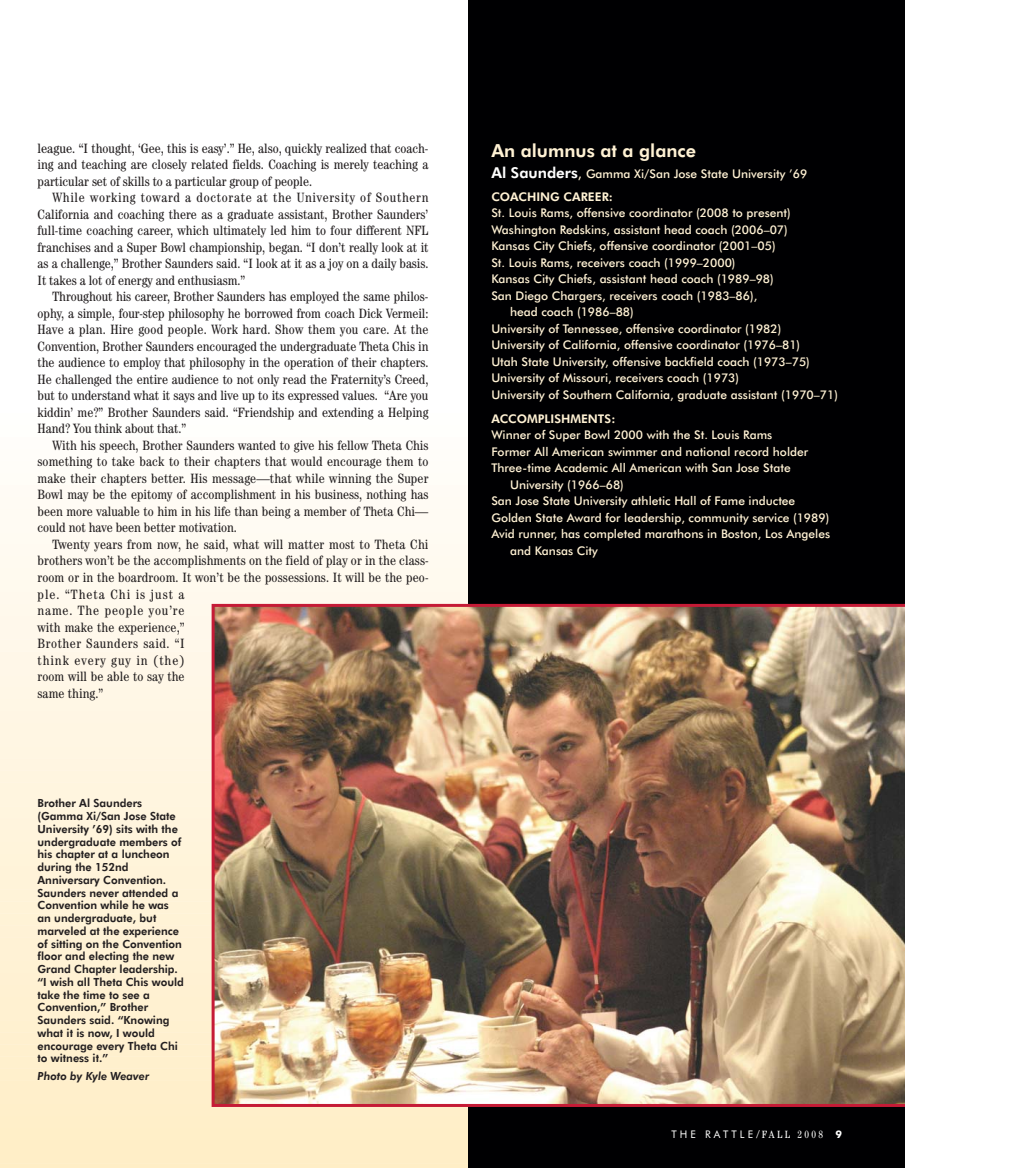
<style>
.page{position:relative;width:1013px;height:1168px;background:#fff}
.page>*{position:absolute;margin:0;border:0;box-sizing:border-box;transform-origin:0 0}
.t1{font:800 18px "Futura BT";color:#fff2d4}
.t2{font:condensed 13.5px/16.5px "Century";letter-spacing:.01em;color:#231f20;text-align:justify}
.t3{font:500 12px/22.5px "Futura BT";color:#fff2d4}
.t4{font:800 12px "Futura BT";color:#fff2d4}
.t5{font:800 11.25px/12.8px "Futura BT";color:#231f20}
.t6{font:italic 800 11.25px "Futura BT";color:#231f20}
.t7{font:10.5px "Futura BT";letter-spacing:.295em;color:#fff}
.s1{font-weight:800;font-size:15px;color:#fff}
.s2{font-size:13.5px}
.s3{font-weight:800}
.s4{font-family:"Century";font-stretch:condensed;font-size:11.25px}
.s5{font-family:"Century";font-stretch:condensed}
.s6{font-weight:700}
</style>
<div class="page">
<div style="left:0;top:1163px;width:473px;height:5px;background:#ffeec6"></div>
<div style="left:0;top:1151px;width:473px;height:13px;background:#ffeec7"></div>
<div style="left:0;top:1139px;width:473px;height:13px;background:#ffeec7"></div>
<div style="left:0;top:1127px;width:473px;height:13px;background:#ffefc8"></div>
<div style="left:0;top:1115px;width:473px;height:14px;background:#ffefc9"></div>
<div style="left:0;top:1103px;width:473px;height:14px;background:#ffefca"></div>
<div style="left:0;top:1091px;width:473px;height:14px;background:#ffefcb"></div>
<div style="left:0;top:1079px;width:473px;height:14px;background:#ffefcb"></div>
<div style="left:0;top:1067px;width:473px;height:14px;background:#fff0cc"></div>
<div style="left:0;top:1055px;width:473px;height:14px;background:#fff0cd"></div>
<div style="left:0;top:1044px;width:473px;height:13px;background:#fff0ce"></div>
<div style="left:0;top:1032px;width:473px;height:13px;background:#fff0cf"></div>
<div style="left:0;top:1020px;width:473px;height:13px;background:#fff1d0"></div>
<div style="left:0;top:1008px;width:473px;height:13px;background:#fff1d1"></div>
<div style="left:0;top:996px;width:473px;height:13px;background:#fff1d1"></div>
<div style="left:0;top:984px;width:473px;height:14px;background:#fff1d2"></div>
<div style="left:0;top:972px;width:473px;height:14px;background:#fff1d3"></div>
<div style="left:0;top:960px;width:473px;height:14px;background:#fff2d4"></div>
<div style="left:0;top:948px;width:473px;height:14px;background:#fff2d5"></div>
<div style="left:0;top:936px;width:473px;height:14px;background:#fff2d5"></div>
<div style="left:0;top:924px;width:473px;height:14px;background:#fff2d6"></div>
<div style="left:0;top:913px;width:473px;height:13px;background:#fff3d6"></div>
<div style="left:0;top:901px;width:473px;height:13px;background:#fff3d7"></div>
<div style="left:0;top:889px;width:473px;height:13px;background:#fff3d8"></div>
<div style="left:0;top:877px;width:473px;height:13px;background:#fff3d9"></div>
<div style="left:0;top:865px;width:473px;height:13px;background:#fff3d9"></div>
<div style="left:0;top:853px;width:473px;height:14px;background:#fff4da"></div>
<div style="left:0;top:841px;width:473px;height:14px;background:#fff4db"></div>
<div style="left:0;top:829px;width:473px;height:14px;background:#fff4dc"></div>
<div style="left:0;top:817px;width:473px;height:14px;background:#fff4dd"></div>
<div style="left:0;top:805px;width:473px;height:14px;background:#fff5de"></div>
<div style="left:0;top:793px;width:473px;height:14px;background:#fff5df"></div>
<div style="left:0;top:782px;width:473px;height:13px;background:#fff5df"></div>
<div style="left:0;top:770px;width:473px;height:13px;background:#fff5e0"></div>
<div style="left:0;top:758px;width:473px;height:13px;background:#fff5e1"></div>
<div style="left:0;top:746px;width:473px;height:13px;background:#fff6e2"></div>
<div style="left:0;top:734px;width:473px;height:13px;background:#fff6e3"></div>
<div style="left:0;top:722px;width:473px;height:14px;background:#fff6e3"></div>
<div style="left:0;top:710px;width:473px;height:14px;background:#fff6e4"></div>
<div style="left:0;top:698px;width:473px;height:14px;background:#fff7e5"></div>
<div style="left:0;top:686px;width:473px;height:14px;background:#fff7e6"></div>
<div style="left:0;top:674px;width:473px;height:14px;background:#fff7e7"></div>
<div style="left:0;top:662px;width:473px;height:14px;background:#fff7e8"></div>
<div style="left:0;top:651px;width:473px;height:13px;background:#fff7e8"></div>
<div style="left:0;top:639px;width:473px;height:13px;background:#fff8ea"></div>
<div style="left:0;top:627px;width:473px;height:13px;background:#fff8eb"></div>
<div style="left:0;top:615px;width:473px;height:13px;background:#fff8eb"></div>
<div style="left:0;top:603px;width:473px;height:13px;background:#fff9ec"></div>
<div style="left:0;top:591px;width:473px;height:14px;background:#fff9ed"></div>
<div style="left:0;top:579px;width:473px;height:14px;background:#fffaee"></div>
<div style="left:0;top:567px;width:473px;height:14px;background:#fffaef"></div>
<div style="left:0;top:555px;width:473px;height:14px;background:#fffaf0"></div>
<div style="left:0;top:543px;width:473px;height:14px;background:#fffaf1"></div>
<div style="left:0;top:531px;width:473px;height:14px;background:#fffbf2"></div>
<div style="left:0;top:520px;width:473px;height:13px;background:#fffbf3"></div>
<div style="left:0;top:508px;width:473px;height:13px;background:#fffbf3"></div>
<div style="left:0;top:496px;width:473px;height:13px;background:#fffbf4"></div>
<div style="left:0;top:484px;width:473px;height:13px;background:#fffbf5"></div>
<div style="left:0;top:472px;width:473px;height:13px;background:#fffdf7"></div>
<div style="left:0;top:460px;width:473px;height:14px;background:#fffdf8"></div>
<div style="left:0;top:448px;width:473px;height:14px;background:#fffdf9"></div>
<div style="left:0;top:436px;width:473px;height:14px;background:#fffdfa"></div>
<div style="left:468px;top:1px;width:436px;height:1167px;background:#000002"></div>
<img style="left:212px;top:604px;width:692px;height:503px">
<p class="t2" style="left:38px;top:141px;width:392px">league. “I thought, ‘Gee, this is easy’.” He, also, quickly realized that coach&shy;ing and teaching are closely related fields. Coaching is merely teaching a particular set of skills to a particular group of people.</p>
<p class="t2" style="left:38px;top:191px;width:392px;text-indent:15px">While working toward a doctorate at the University of Southern California and coaching there as a graduate assistant, Brother Saunders’ full-time coaching career, which ultimately led him to four different NFL franchises and a Super Bowl championship, began. “I don’t really look at it as a challenge,” Brother Saunders said. “I look at it as a joy on a daily basis.<br>It takes a lot of energy and enthusiasm.”</p>
<p class="t2" style="left:38px;top:290px;width:392px;text-indent:15px">Throughout his career, Brother Saunders has employed the same philos&shy;ophy, a simple, four-step philosophy he borrowed from coach Dick Vermeil:<br>Have a plan. Hire good people. Work hard. Show them you care. At the Convention, Brother Saunders encouraged the undergraduate Theta Chis in the audience to employ that philosophy in the operation of their chapters.<br>He challenged the entire audience to not only read the Fraternity’s Creed, but to understand what it says and live up to its expressed values. “Are you kiddin’ me?” Brother Saunders said. “Friendship and extending a Helping Hand? You think about that.”</p>
<p class="t2" style="left:38px;top:438px;width:392px;text-indent:15px">With his speech, Brother Saunders wanted to give his fellow Theta Chis something to take back to their chapters that would encourage them to make their chapters better. His message—that while winning the Super Bowl may be the epitomy of accomplishment in his business, nothing has been more valuable to him in his life than being a member of Theta Chi— could not have been better motivation.</p>
<p class="t2" style="left:38px;top:537px;width:392px;text-align:left;text-indent:15px">Twenty years from now, he said, what will matter most to Theta Chi brothers won’t be the accomplishments on the field of play or in the class&shy;room or in the boardroom. It won’t be the possessions. It will be the peo&shy;ple. “Theta Chi is just a<br>name. The people you’re<br>with make the experience,”<br>Brother Saunders said. “I<br>think every guy in (the)<br>room will be able to say the<br>same thing.”</p>
<p class="t5" style="left:38px;top:798px;width:148px">Brother Al Saunders (Gamma Xi/San Jose State<br>University ’69) sits with the undergraduate members of his chapter at a luncheon during the 152nd<br>Anniversary Convention.<br>Saunders never attended a<br>Convention while he was an undergraduate, but marveled at the experience of sitting on the Convention floor and electing the new<br>Grand Chapter leadership. “I wish all Theta Chis would take the time to see a<br>Convention,” Brother<br>Saunders said. “Knowing what it is now, I would encourage every Theta Chi to witness it.”</p>
<p class="t6" style="left:38px;top:1072px;width:113px">Photo by Kyle Weaver</p>
<h1 class="t1" style="left:491px;top:143px;width:206px">An alumnus at a glance</h1>
<p class="t3" style="left:491px;top:164px;width:317px"><span class="s1">Al Saunders</span><span class="s2">,</span> Gamma Xi/San Jose State University ’69<br><span class="s3">COACHING CAREER:</span></p>
<p class="t3" style="left:491px;top:203px;width:301px">St. Louis Rams, offensive coordinator (2008 to present)</p>
<p class="t3" style="left:491px;top:219px;width:298px">Washington Redskins, assistant head coach (2006–07)</p>
<p class="t3" style="left:491px;top:236px;width:286px">Kansas City Chiefs, offensive coordinator (2001–05)</p>
<p class="t3" style="left:491px;top:252px;width:246px">St. Louis Rams, receivers coach (1999–2000)</p>
<p class="t3" style="left:491px;top:269px;width:284px">Kansas City Chiefs, assistant head coach (1989–98)</p>
<p class="t3" style="left:491px;top:285px;width:267px">San Diego Chargers, receivers coach (1983–86),</p>
<p class="t3" style="left:510px;top:302px;width:125px">head coach (1986–88)</p>
<p class="t3" style="left:491px;top:318px;width:291px">University of Tennessee, offensive coordinator (1982)</p>
<p class="t3" style="left:491px;top:335px;width:310px">University of California, offensive coordinator (1976–81)</p>
<p class="t3" style="left:491px;top:351px;width:320px">Utah State University, offensive backfield coach (1973–75)</p>
<p class="t3" style="left:491px;top:368px;width:249px">University of Missouri, receivers coach (1973)</p>
<p class="t3" style="left:491px;top:384px;width:348px">University of Southern California, graduate assistant (1970–71)</p>
<p class="t4" style="left:491px;top:413px;width:125px">ACCOMPLISHMENTS:</p>
<p class="t3" style="left:491px;top:425px;width:282px">Winner of Super Bowl 2000 with the St. Louis Rams</p>
<p class="t3" style="left:491px;top:441px;width:318px">Former All American swimmer and national record holder</p>
<p class="t3" style="left:491px;top:458px;width:301px">Three-time Academic All American with San Jose State</p>
<p class="t3" style="left:510px;top:474px;width:115px">University (1966–68)</p>
<p class="t3" style="left:491px;top:491px;width:305px">San Jose State University athletic Hall of Fame inductee</p>
<p class="t3" style="left:491px;top:507px;width:339px">Golden State Award for leadership, community service (1989)</p>
<p class="t3" style="left:491px;top:524px;width:340px">Avid runner, has completed marathons in Boston, Los Angeles</p>
<p class="t3" style="left:510px;top:540px;width:89px">and Kansas City</p>
<p class="t7" style="left:671px;top:1129px;width:172px">THE RATTLE<span class="s4">/</span><span class="s5">FALL 2008</span> <span class="s6">9</span></p>
</div>
